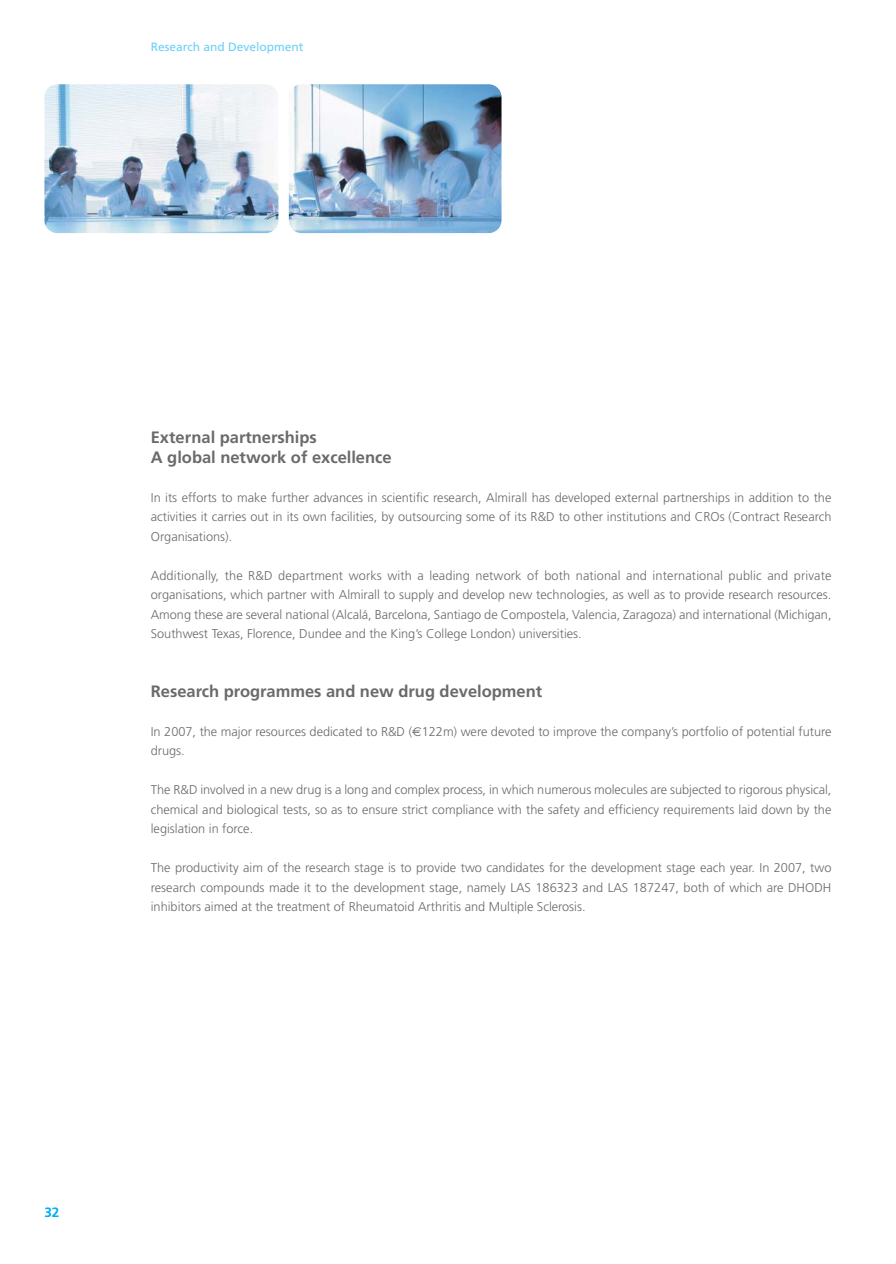
<style>
.page{position:relative;width:896px;height:1264px;background:#fff}
.page>*{position:absolute;margin:0;border:0;box-sizing:border-box;transform-origin:0 0}
.t1{font:700 16.5px/19.5px "Frutiger";color:#696a6c}
.t2{font:700 13.5px "Frutiger";color:#00aeef}
.t3{font:300 12.75px/19.5px "Frutiger";color:#696a6c;text-align:justify}
.t4{font:12px "Frutiger";color:#6dcff6}
.s1{font-family:"Euro Sans";font-weight:400}
</style>
<div class="page">
<img style="left:44px;top:84px;width:234px;height:149px;border-radius:13px">
<img style="left:289px;top:84px;width:212px;height:149px;border-radius:13px">
<p class="t4" style="left:151px;top:41px;width:154px">Research and Development</p>
<p class="t1" style="left:151px;top:429px;width:242px">External partnerships<br>A global network of excellence</p>
<p class="t3" style="left:151px;top:488px;width:682px">In its efforts to make further advances in scientific research, Almirall has developed external partnerships in addition to the activities it carries out in its own facilities, by outsourcing some of its R&amp;D to other institutions and CROs (Contract Research Organisations).</p>
<p class="t3" style="left:151px;top:566px;width:682px">Additionally, the R&amp;D department works with a leading network of both national and international public and private organisations, which partner with Almirall to supply and develop new technologies, as well as to provide research resources.<br>Among these are several national (Alcalá, Barcelona, Santiago de Compostela, Valencia, Zaragoza) and international (Michigan, Southwest Texas, Florence, Dundee and the King’s College London) universities.</p>
<p class="t1" style="left:151px;top:682px;width:393px">Research programmes and new drug development</p>
<p class="t3" style="left:151px;top:722px;width:682px">In 2007, the major resources dedicated to R&amp;D (<span class="s1">€</span>122m) were devoted to improve the company’s portfolio of potential future drugs.</p>
<p class="t3" style="left:151px;top:781px;width:682px">The R&amp;D involved in a new drug is a long and complex process, in which numerous molecules are subjected to rigorous physical, chemical and biological tests, so as to ensure strict compliance with the safety and efficiency requirements laid down by the legislation in force.</p>
<p class="t3" style="left:151px;top:859px;width:682px">The productivity aim of the research stage is to provide two candidates for the development stage each year. In 2007, two research compounds made it to the development stage, namely LAS 186323 and LAS 187247, both of which are DHODH inhibitors aimed at the treatment of Rheumatoid Arthritis and Multiple Sclerosis.</p>
<p class="t2" style="left:44px;top:1206px;width:16px">32</p>
</div>
